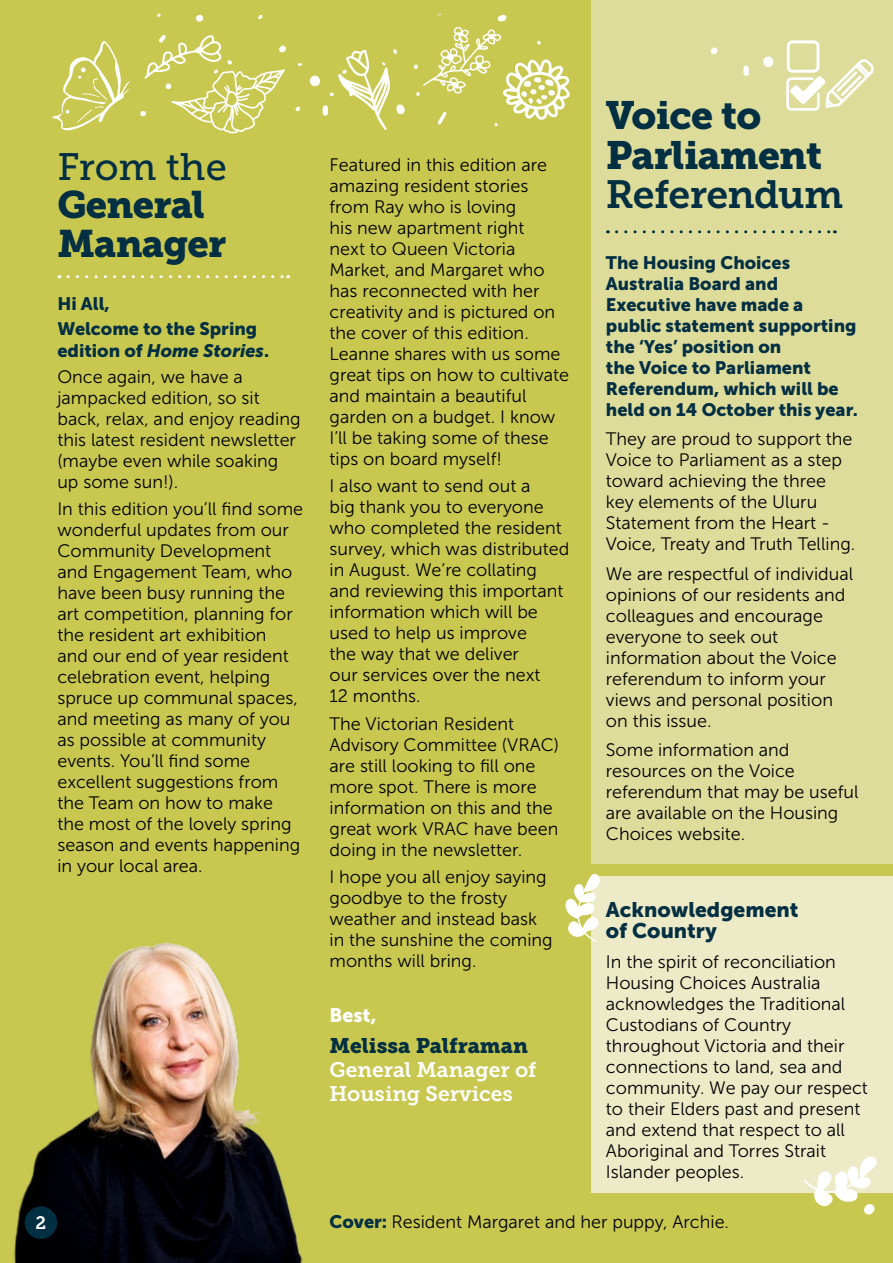
<style>
.page{position:relative;width:893px;height:1263px;background:#c8c851}
.page>*{position:absolute;margin:0;border:0;box-sizing:border-box;transform-origin:0 0}
.t1{font:39.3px/39.3px "Museo Slab 900";letter-spacing:-.02em;color:#032f43}
.t2{font:39.3px "Museo Slab 700";letter-spacing:-.02em;color:#032f43}
.t3{font:38.1px/38.1px "Museo Slab 900";letter-spacing:-.02em;color:#032f43}
.t4{font:38.1px "Museo Slab 500";letter-spacing:-.005em;color:#032f43}
.t5{font:21px/24px "Museo Slab 700";color:#fff}
.t6{font:21px/21px "Museo Sans 900";color:#032f43}
.t7{font:21px "Museo Slab 900";color:#032f43}
.t8{font:19.5px "Museo Sans 900";color:#fff}
.t9{font:18px/21px "Museo Sans 300";color:#000}
.t10{font:18px/21px "Museo Sans 900";color:#032f43}
.t11{font:italic 18px "Museo Sans 900";color:#032f43}
.t12{font:18px "Museo Slab 500";color:#fff}
.t13{font:18px "Museo Slab 700";color:#fff}
.s1{font-style:normal}
.s2{font-family:"Museo Sans 900";color:#032f43}
</style>
<div class="page">
<div style="left:591px;top:0;width:302px;height:863px;background:#dedc9b"></div>
<svg style="left:616px;top:230px;width:219px;height:3px"></svg>
<svg style="left:710px;top:47px;width:8px;height:8px"></svg>
<svg style="left:743px;top:66px;width:6px;height:10px"></svg>
<svg style="left:763px;top:56px;width:11px;height:11px"></svg>
<svg style="left:786px;top:56px;width:88px;height:55px"></svg>
<div style="left:787px;top:40px;width:32px;height:33px;border:3px solid #fff;border-radius:4px"></div>
<img style="left:14px;top:942px;width:289px;height:321px">
<svg style="left:68px;top:275px;width:221px;height:3px"></svg>
<div style="left:591px;top:876px;width:302px;height:317px;background:#eceac7"></div>
<div style="left:25px;top:1206px;width:32px;height:33px;background:#032f43;border-radius:50%"></div>
<svg style="left:804px;top:1156px;width:73px;height:59px"></svg>
<svg style="left:565px;top:874px;width:35px;height:68px"></svg>
<svg style="left:52px;top:41px;width:78px;height:90px"></svg>
<svg style="left:258px;top:14px;width:5px;height:5px"></svg>
<svg style="left:157px;top:13px;width:4px;height:4px"></svg>
<svg style="left:295px;top:49px;width:110px;height:81px"></svg>
<svg style="left:196px;top:14px;width:8px;height:7px"></svg>
<svg style="left:140px;top:35px;width:146px;height:98px"></svg>
<svg style="left:414px;top:13px;width:156px;height:114px"></svg>
<h2 class="t4" style="left:57px;top:146px;width:171px">From the</h2>
<h2 class="t3" style="left:57px;top:186px;width:170px">General<br>Manager</h2>
<p class="t10" style="left:57px;top:291px;width:201px;line-height:25.2px">Hi All,<br>Welcome to the Spring</p>
<p class="t11" style="left:57px;top:341px;width:213px"><span class="s1">edition of</span> Home Stories<span class="s1">.</span></p>
<p class="t9" style="left:57px;top:366px;width:245px">Once again, we have a jampacked edition, so sit back, relax, and enjoy reading this latest resident newsletter (maybe even while soaking up some sun!).</p>
<p class="t9" style="left:57px;top:499px;width:247px">In this edition you’ll find some wonderful updates from our<br>Community Development and Engagement Team, who have been busy running the art competition, planning for the resident art exhibition<br>and our end of year resident celebration event, helping spruce up communal spaces, and meeting as many of you as possible at community events. You’ll find some excellent suggestions from the Team on how to make the most of the lovely spring season and events happening in your local area.</p>
<p class="t9" style="left:330px;top:154px;width:241px">Featured in this edition are amazing resident stories from Ray who is loving<br>his new apartment right<br>next to Queen Victoria<br>Market, and Margaret who has reconnected with her creativity and is pictured on the cover of this edition.<br>Leanne shares with us some great tips on how to cultivate and maintain a beautiful garden on a budget. I know<br>I’ll be taking some of these tips on board myself!</p>
<p class="t9" style="left:330px;top:476px;width:241px">I also want to send out a<br>big thank you to everyone who completed the resident survey, which was distributed in August. We’re collating and reviewing this important information which will be used to help us improve<br>the way that we deliver<br>our services over the next<br>12 months.</p>
<p class="t9" style="left:330px;top:713px;width:231px">The Victorian Resident<br>Advisory Committee (VRAC) are still looking to fill one more spot. There is more information on this and the great work VRAC have been doing in the newsletter.</p>
<p class="t9" style="left:330px;top:867px;width:225px">I hope you all enjoy saying goodbye to the frosty weather and instead bask in the sunshine the coming months will bring.</p>
<p class="t8" style="left:330px;top:1004px;width:48px">Best,</p>
<p class="t7" style="left:330px;top:1033px;width:200px">Melissa Palframan</p>
<p class="t5" style="left:330px;top:1058px;width:208px">General Manager of<br>Housing Services</p>
<h1 class="t1" style="left:606px;top:96px;width:218px">Voice to<br>Parliament</h1>
<h1 class="t2" style="left:606px;top:172px;width:239px">Referendum</h1>
<p class="t10" style="left:606px;top:252px;width:253px">The Housing Choices<br>Australia Board and<br>Executive have made a public statement supporting the ‘Yes’ position on<br>the Voice to Parliament<br>Referendum, which will be held on 14 October this year.</p>
<p class="t9" style="left:606px;top:429px;width:251px">They are proud to support the<br>Voice to Parliament as a step toward achieving the three key elements of the Uluru<br>Statement from the Heart -<br>Voice, Treaty and Truth Telling.</p>
<p class="t9" style="left:606px;top:563px;width:249px">We are respectful of individual opinions of our residents and colleagues and encourage everyone to seek out information about the Voice referendum to inform your views and personal position on this issue.</p>
<p class="t9" style="left:606px;top:740px;width:254px">Some information and resources on the Voice referendum that may be useful are available on the Housing<br>Choices website.</p>
<p class="t6" style="left:606px;top:899px;width:194px">Acknowledgement of Country</p>
<p class="t9" style="left:606px;top:951px;width:264px">In the spirit of reconciliation<br>Housing Choices Australia acknowledges the Traditional<br>Custodians of Country throughout Victoria and their connections to land, sea and community. We pay our respect to their Elders past and present and extend that respect to all<br>Aboriginal and Torres Strait<br>Islander peoples.</p>
<p class="t12" style="left:41px;top:1208px;width:12px">2</p>
<p class="t13" style="left:36px;top:1213px;width:12px">2</p>
<p class="t9" style="left:330px;top:1211px;width:401px"><span class="s2">Cover:</span> Resident Margaret and her puppy, Archie.</p>
</div>
